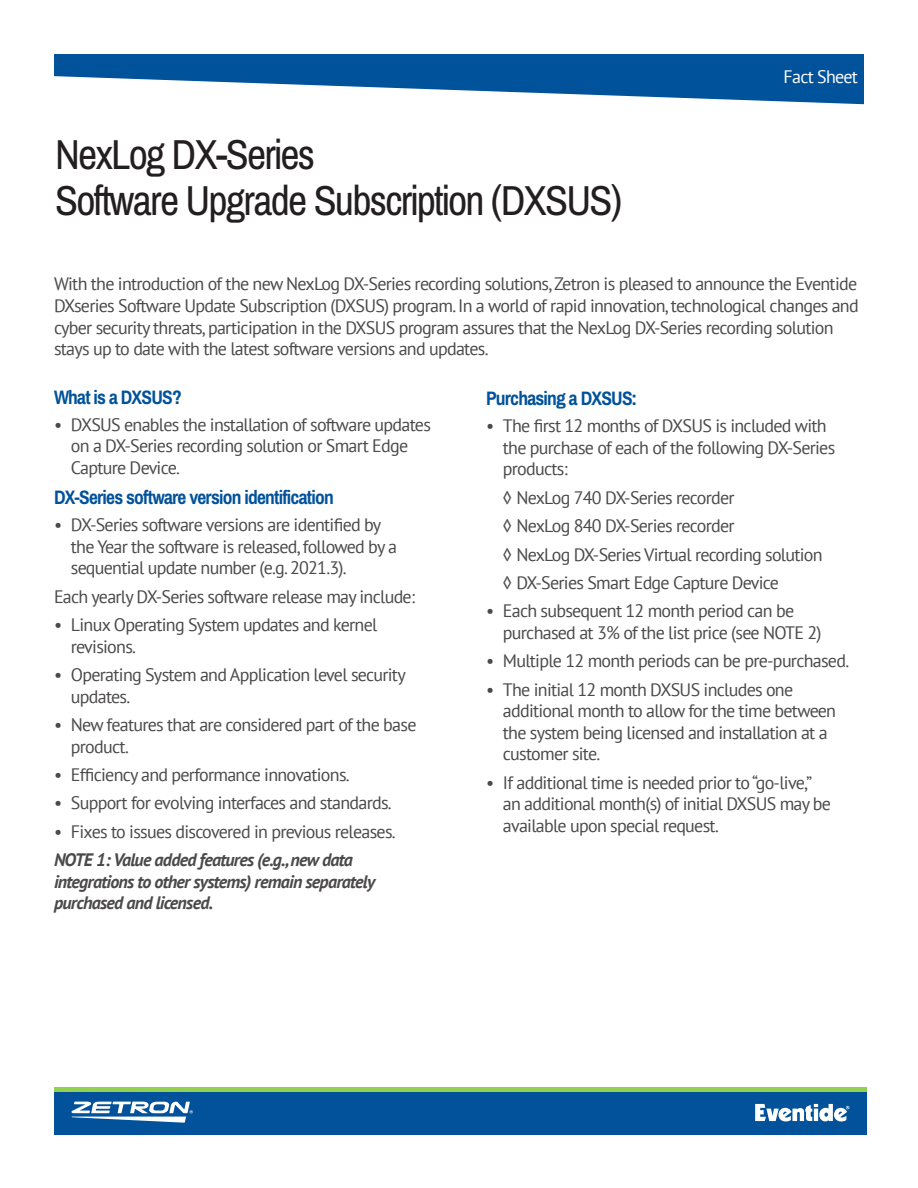
<style>
.page{position:relative;width:918px;height:1188px;background:#fff}
.page>*{position:absolute;margin:0;border:0;box-sizing:border-box;transform-origin:0 0}
.t1{font:42px/46.5px "Archivo Narrow";letter-spacing:-.04em;color:#231f20}
.Subheader{font:700 19.5px "Archivo Narrow";letter-spacing:-.04em;color:#01529a}
.Body_Copy{font:18px/21.6px "PT Sans";letter-spacing:-.04em;color:#4b494a}
.Body_Copy-2{font:italic 700 18px/21.6px "PT Sans";letter-spacing:-.04em;color:#4b494a}
.Body_Copy-3{font:18px "PT Sans";letter-spacing:-.04em;color:#fff}
</style>
<div class="page">
<svg style="left:54px;top:54px;width:810px;height:50px"></svg>
<div style="left:54px;top:1091px;width:813px;height:43px;background:#01529a"></div>
<hr style="left:54px;top:1087px;width:813px;height:4px;background:#92d14f">
<svg style="left:71px;top:1102px;width:122px;height:21px"></svg>
<svg style="left:755px;top:1104px;width:94px;height:17px"></svg>
<p class="t1" style="left:55px;top:132px;width:569px">NexLog DX-Series<br>Software Upgrade Subscription (DXSUS)</p>
<p class="Body_Copy-3" style="left:784px;top:65px;width:76px">Fact Sheet</p>
<p class="Body_Copy" style="left:54px;top:273px;width:806px">With the introduction of the new NexLog DX-Series recording solutions, Zetron is pleased to announce the Eventide DXseries Software Update Subscription (DXSUS) program. In a world of rapid innovation, technological changes and cyber security threats, participation in the DXSUS program assures that the NexLog DX-Series recording solution stays up to date with the latest software versions and updates.</p>
<p class="Subheader" style="left:54px;top:385px;width:129px">What is a DXSUS?</p>
<p class="Body_Copy" style="left:71px;top:413px;width:362px;text-indent:-17px">• DXSUS enables the installation of software updates on a DX-Series recording solution or Smart Edge<br>Capture Device.</p>
<p class="Subheader" style="left:54px;top:486px;width:281px">DX-Series software version identification</p>
<p class="Body_Copy" style="left:71px;top:514px;width:328px;text-indent:-17px">• DX-Series software versions are identified by the Year the software is released, followed by a sequential update number (e.g. 2021.3).</p>
<p class="Body_Copy" style="left:54px;top:585px;width:363px">Each yearly DX-Series software release may include:</p>
<p class="Body_Copy" style="left:71px;top:614px;width:308px;text-indent:-17px">• Linux Operating System updates and kernel revisions.</p>
<p class="Body_Copy" style="left:71px;top:663px;width:336px;text-indent:-17px">• Operating System and Application level security updates.</p>
<p class="Body_Copy" style="left:71px;top:713px;width:347px;text-indent:-17px">• New features that are considered part of the base product.</p>
<p class="Body_Copy" style="left:54px;top:763px;width:297px">• Efficiency and performance innovations.</p>
<p class="Body_Copy" style="left:54px;top:792px;width:339px">• Support for evolving interfaces and standards.</p>
<p class="Body_Copy" style="left:54px;top:820px;width:343px">• Fixes to issues discovered in previous releases.</p>
<p class="Body_Copy-2" style="left:54px;top:849px;width:323px">NOTE 1: Value added features (e.g., new data integrations to other systems) remain separately purchased and licensed.</p>
<p class="Subheader" style="left:486px;top:387px;width:153px">Purchasing a DXSUS:</p>
<p class="Body_Copy" style="left:503px;top:415px;width:334px;text-indent:-17px">• The first 12 months of DXSUS is included with the purchase of each of the following DX-Series products:</p>
<p class="Body_Copy" style="left:503px;top:486px;width:233px">◊ NexLog 740 DX-Series recorder</p>
<p class="Body_Copy" style="left:503px;top:515px;width:233px">◊ NexLog 840 DX-Series recorder</p>
<p class="Body_Copy" style="left:503px;top:543px;width:321px">◊ NexLog DX-Series Virtual recording solution</p>
<p class="Body_Copy" style="left:503px;top:571px;width:278px">◊ DX-Series Smart Edge Capture Device</p>
<p class="Body_Copy" style="left:503px;top:600px;width:320px;text-indent:-17px">• Each subsequent 12 month period can be purchased at 3% of the list price (see NOTE 2)</p>
<p class="Body_Copy" style="left:486px;top:650px;width:365px">• Multiple 12 month periods can be pre-purchased.</p>
<p class="Body_Copy" style="left:503px;top:678px;width:335px;text-indent:-17px">• The initial 12 month DXSUS includes one additional month to allow for the time between the system being licensed and installation at a customer site.</p>
<p class="Body_Copy" style="left:503px;top:771px;width:330px;text-indent:-17px">• If additional time is needed prior to “go-live,” an additional month(s) of initial DXSUS may be available upon special request.</p>
</div>
